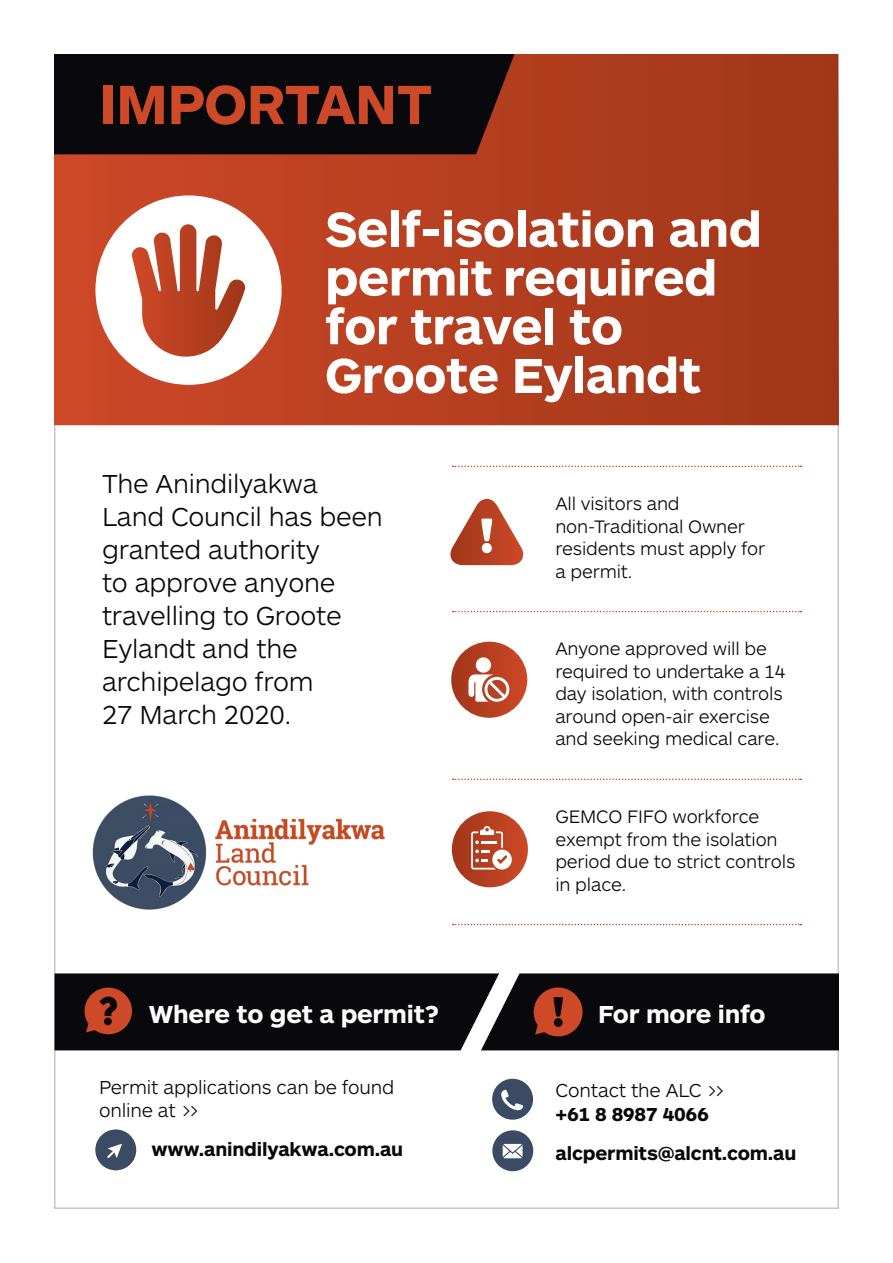
<style>
.page{position:relative;width:893px;height:1263px;background:#fff}
.page>*{position:absolute;margin:0;border:0;box-sizing:border-box;transform-origin:0 0}
.body_text{font:700 57.3px "ARS Maquette";letter-spacing:-.01em;color:#ce4928}
.body_text-2{font:700 51px/48.8px "ARS Maquette";letter-spacing:-.01em;color:#fff}
.body_text-3{font:300 27px/33px "ARS Maquette";letter-spacing:-.01em;color:#08080d}
.body_text-4{font:700 25.5px "ARS Maquette";letter-spacing:-.01em;color:#fff}
.body_text-5{font:700 19.5px "ARS Maquette";letter-spacing:-.01em;color:#08080d}
.body_text-6{font:300 19.5px/23.4px "ARS Maquette";letter-spacing:-.01em;color:#08080d}
.body_text-7{font:300 18.75px/22.5px "ARS Maquette";letter-spacing:-.01em;color:#08080d}
.s1{font-family:"ARS Maquette Pro"}
</style>
<div class="page">
<svg style="left:54px;top:54px;width:785px;height:371px;background:#b23d1f"></svg>
<svg style="left:453px;top:466px;width:348px;height:1px"></svg>
<svg style="left:453px;top:611px;width:348px;height:1px"></svg>
<svg style="left:453px;top:778px;width:348px;height:2px"></svg>
<svg style="left:453px;top:924px;width:348px;height:1px"></svg>
<img style="left:92px;top:795px;width:293px;height:115px">
<div style="left:95px;top:195px;width:187px;height:190px;background:#fff;border-radius:50%"></div>
<div style="left:492px;top:1130px;width:41px;height:41px;background:#3a4b63;border-radius:50%"></div>
<div style="left:95px;top:1129px;width:41px;height:41px;background:#3a4b63;border-radius:50%"></div>
<div style="left:492px;top:1079px;width:41px;height:41px;background:#3a4b63;border-radius:50%"></div>
<svg style="left:132px;top:232px;width:114px;height:125px"></svg>
<div style="left:54px;top:54px;width:460px;height:100px;background:#08080d"></div>
<div style="left:451px;top:642px;width:76px;height:76px;background:linear-gradient(to right,#a23b1e,#cc4828);border-radius:38px"></div>
<div style="left:476px;top:657px;width:15px;height:16px;background:#fff;border-radius:50%"></div>
<svg style="left:468px;top:674px;width:41px;height:28px"></svg>
<svg style="left:55px;top:973px;width:784px;height:77px;background:#1a1316"></svg>
<svg style="left:450px;top:499px;width:74px;height:66px"></svg>
<svg style="left:501px;top:1090px;width:22px;height:21px"></svg>
<svg style="left:503px;top:1144px;width:20px;height:14px"></svg>
<svg style="left:452px;top:811px;width:76px;height:76px;background:#b74224"></svg>
<svg style="left:471px;top:826px;width:41px;height:43px"></svg>
<svg style="left:107px;top:1144px;width:15px;height:14px"></svg>
<p class="body_text" style="left:99px;top:67px;width:335px">IMPORTANT</p>
<p class="body_text-2" style="left:325px;top:202px;width:439px"><span class="s1">Self-isolation and p</span>ermit required for travel to<br>Groote Eylandt</p>
<p class="body_text-3" style="left:102px;top:465px;width:282px">The Anindilyakwa<br>Land Council has been granted authority<br>to approve anyone travelling to Groote<br>Eylandt and the archipelago from<br>27 March 2020.</p>
<p class="body_text-7" style="left:555px;top:492px;width:211px">All visitors and non-Traditional Owner residents must apply for a permit.</p>
<p class="body_text-7" style="left:555px;top:637px;width:232px">Anyone approved will be required to undertake a 14 day isolation, with controls around open-air exercise and seeking medical care.</p>
<p class="body_text-7" style="left:555px;top:804px;width:242px">GEMCO FIFO workforce exempt from the isolation period due to strict controls in place.</p>
<p class="body_text-4" style="left:149px;top:997px;width:292px">Where to get a permit?</p>
<p class="body_text-4" style="left:598px;top:997px;width:169px">For more info</p>
<p class="body_text-6" style="left:99px;top:1074px;width:297px">Permit applications can be found online at &gt;&gt;</p>
<p class="body_text-5" style="left:152px;top:1137px;width:253px">www.anindilyakwa.com.au</p>
<p class="body_text-6" style="left:556px;top:1077px;width:171px">Contact the ALC &gt;&gt;</p>
<p class="body_text-5" style="left:556px;top:1101px;width:155px">+61 8 8987 4066</p>
<p class="body_text-5" style="left:556px;top:1141px;width:242px">alcpermits@alcnt.com.au</p>
</div>
